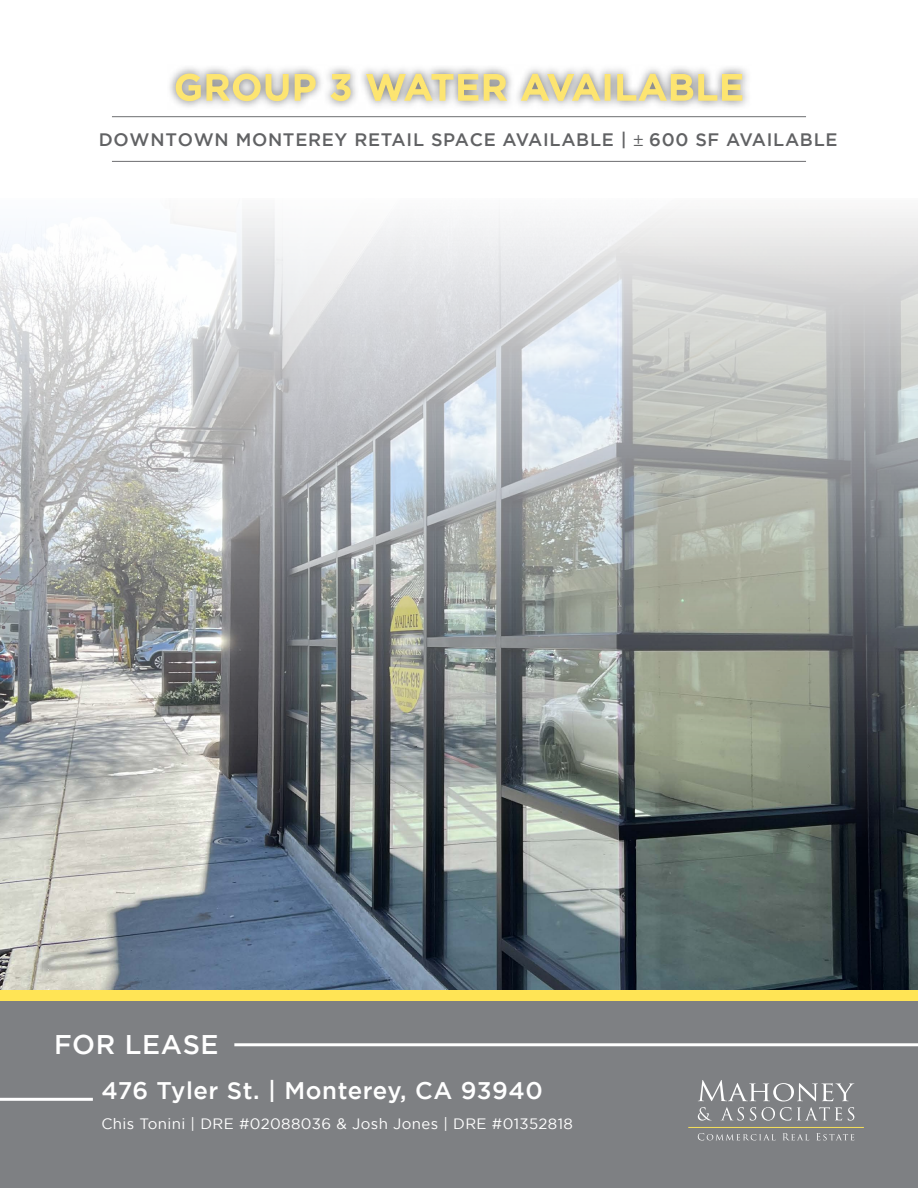
<style>
.page{position:relative;width:918px;height:1188px;background:#fff}
.page>*{position:absolute;margin:0;border:0;box-sizing:border-box;transform-origin:0 0}
.t1{font:500 27px "Gotham";letter-spacing:.025em;color:#fff}
.t2{font:500 24px "Gotham";letter-spacing:.025em;color:#fff}
.t3{font:500 18px "Gotham";letter-spacing:.04em;color:#616264}
.t4{font:15px "Gotham";letter-spacing:.025em;color:#fff}
.s1{font-family:"Adobe Clean";font-weight:400}
</style>
<div class="page">
<div style="left:0;top:1001px;width:918px;height:187px;background:#7e8083"></div>
<div style="left:0;top:989px;width:918px;height:12px;background:#ffe455"></div>
<img style="left:0;top:209px;width:918px;height:780px">
<svg style="left:169px;top:67px;width:579px;height:40px;fill:#f2f2f3"></svg>
<svg style="left:175px;top:73px;width:568px;height:29px;background:#e4daa8"></svg>
<hr style="left:112px;top:116px;width:694px;height:1px;background:#6d6e71">
<hr style="left:112px;top:161px;width:694px;height:1px;background:#6d6e71">
<svg style="left:688px;top:1127px;width:176px;height:13px"></svg>
<svg style="left:698px;top:1080px;width:156px;height:41px"></svg>
<hr style="left:0;top:1098px;width:93px;height:3px;background:#fff">
<hr style="left:234px;top:1043px;width:684px;height:3px;background:#fff">
<p class="t3" style="left:99px;top:129px;width:740px">DOWNTOWN MONTEREY RETAIL SPACE AVAILABLE | <span class="s1">±</span> 600 SF AVAILABLE</p>
<h1 class="t1" style="left:54px;top:1030px;width:166px">FOR LEASE</h1>
<h2 class="t2" style="left:102px;top:1077px;width:443px">476 Tyler St. | Monterey, CA 93940</h2>
<p class="t4" style="left:102px;top:1116px;width:473px">Chis Tonini | DRE #02088036 &amp; Josh Jones | DRE #01352818</p>
</div>
